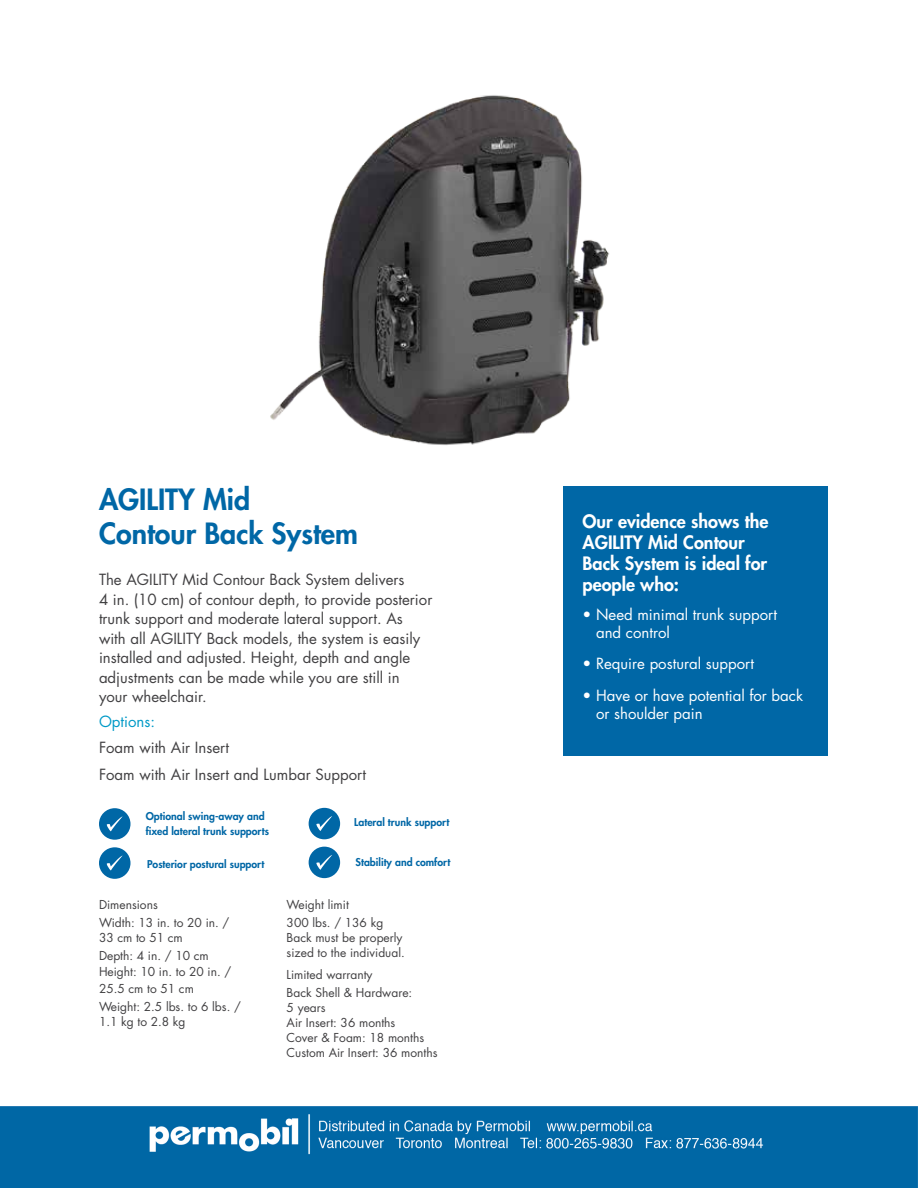
<style>
.page{position:relative;width:918px;height:1188px;background:#fff}
.page>*{position:absolute;margin:0;border:0;box-sizing:border-box;transform-origin:0 0}
.t1{font:800 28.5px/34.2px "Futura";color:#0067a6}
.t2{font:800 18px/21px "Futura";color:#fff}
.t3{font:15px/19.5px "Futura";color:#414042}
.t4{font:15px/18px "Futura";color:#fff}
.t5{font:15px "Futura";color:#009ac7}
.t6{font:12px/15px "Futura";color:#414042}
.t7{font:800 10.5px/15px "Futura";color:#0067a6}
</style>
<div class="page">
<img style="left:270px;top:95px;width:339px;height:350px">
<div style="left:99px;top:847px;width:32px;height:32px;background:#0067a6;border-radius:50%"></div>
<svg style="left:107px;top:856px;width:15px;height:15px"></svg>
<div style="left:309px;top:808px;width:31px;height:31px;background:#0067a6;border-radius:50%"></div>
<svg style="left:316px;top:816px;width:16px;height:15px"></svg>
<div style="left:309px;top:847px;width:31px;height:31px;background:#0067a6;border-radius:50%"></div>
<svg style="left:316px;top:855px;width:16px;height:15px"></svg>
<div style="left:563px;top:486px;width:265px;height:270px;background:#0067a6"></div>
<div style="left:99px;top:808px;width:32px;height:32px;background:#0067a6;border-radius:50%"></div>
<svg style="left:107px;top:816px;width:16px;height:16px"></svg>
<img style="left:0;top:1107px;width:918px;height:81px">
<h1 class="t1" style="left:99px;top:482px;width:261px">AGILITY Mid<br>Contour Back System</h1>
<p class="t3" style="left:99px;top:570px;width:335px">The AGILITY Mid Contour Back System delivers<br>4 in. (10 cm) of contour depth, to provide posterior trunk support and moderate lateral support. As with all AGILITY Back models, the system is easily installed and adjusted. Height, depth and angle adjustments can be made while you are still in<br>your wheelchair.</p>
<p class="t5" style="left:99px;top:711px;width:58px">Options:</p>
<p class="t3" style="left:99px;top:735px;width:269px;line-height:26.2px">Foam with Air Insert<br>Foam with Air Insert and Lumbar Support</p>
<p class="t7" style="left:146px;top:809px;width:125px">Optional swing-away and fixed lateral trunk supports</p>
<p class="t7" style="left:147px;top:856px;width:119px">Posterior postural support</p>
<p class="t6" style="left:99px;top:895px;width:132px;line-height:18px">Dimensions<br>Width: 13 in. to 20 in. /</p>
<p class="t6" style="left:99px;top:928px;width:111px;line-height:18px">33 cm to 51 cm<br>Depth: 4 in. / 10 cm</p>
<p class="t6" style="left:99px;top:964px;width:134px;line-height:16.5px">Height: 10 in. to 20 in. /<br>25.5 cm to 51 cm</p>
<p class="t6" style="left:99px;top:999px;width:143px">Weight: 2.5 lbs. to 6 lbs. /<br>1.1 kg to 2.8 kg</p>
<p class="t7" style="left:354px;top:814px;width:97px">Lateral trunk support</p>
<p class="t7" style="left:356px;top:855px;width:96px">Stability and comfort</p>
<p class="t6" style="left:287px;top:895px;width:98px;line-height:18px">Weight limit<br>300 lbs. / 136 kg</p>
<p class="t6" style="left:287px;top:930px;width:120px">Back must be properly sized to the individual.</p>
<p class="t6" style="left:287px;top:965px;width:127px;line-height:18px">Limited warranty<br>Back Shell &amp; Hardware:</p>
<p class="t6" style="left:287px;top:1000px;width:152px">5 years<br>Air Insert: 36 months<br>Cover &amp; Foam: 18 months<br>Custom Air Insert: 36 months</p>
<p class="t2" style="left:583px;top:510px;width:187px">Our evidence shows the<br>AGILITY Mid Contour<br>Back System is ideal for people who:</p>
<p class="t4" style="left:596px;top:605px;width:183px;text-indent:-14px">• Need minimal trunk support and control</p>
<p class="t4" style="left:583px;top:655px;width:173px">• Require postural support</p>
<p class="t4" style="left:596px;top:686px;width:208px;text-indent:-14px">• Have or have potential for back or shoulder pain</p>
</div>
